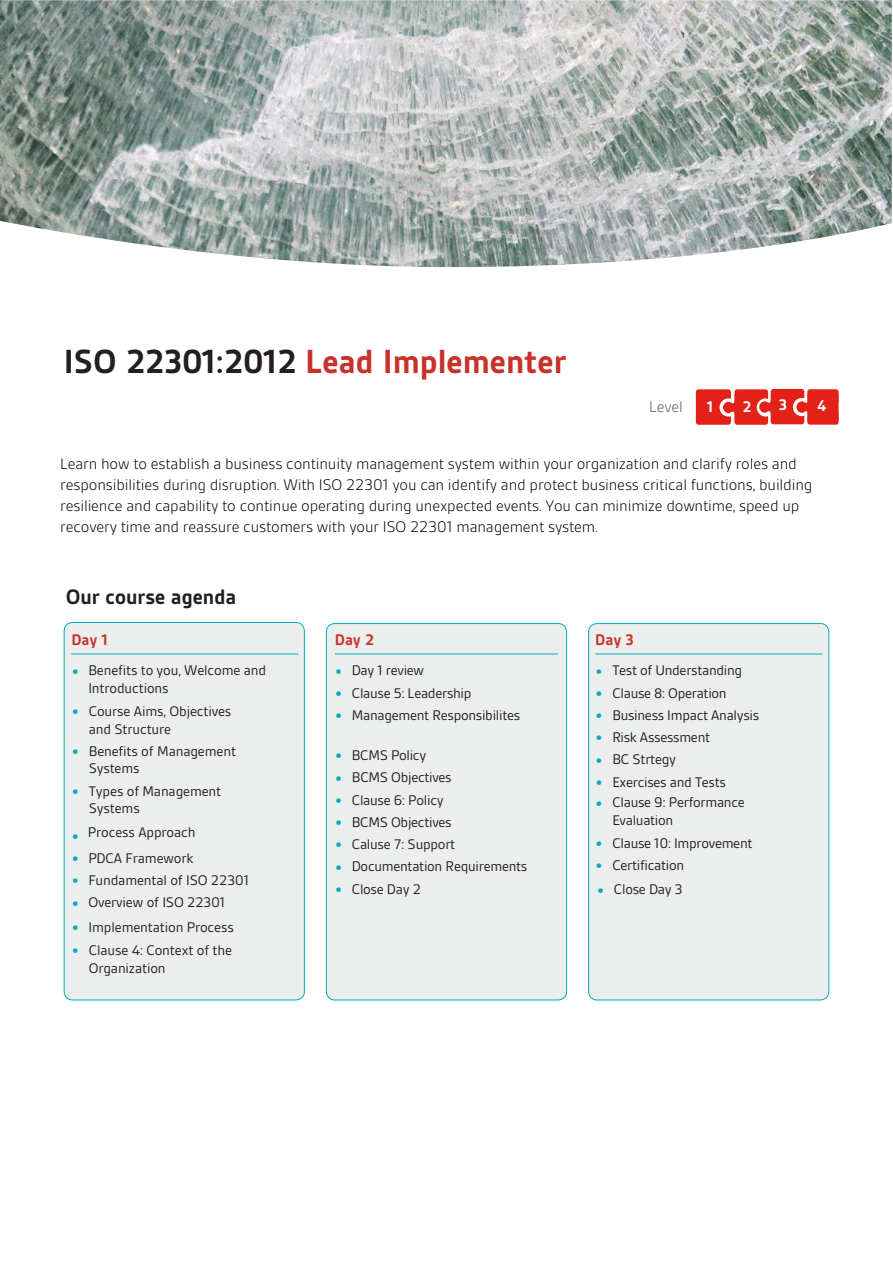
<style>
.page{position:relative;width:893px;height:1263px;background:#fff}
.page>*{position:absolute;margin:0;border:0;box-sizing:border-box;transform-origin:0 0}
.BSI_body_copy{font:700 36px "BSI Gesta";color:#c9312b}
.t1{font:700 22.5px "BSI Gesta";color:#231f20}
.t2{font:700 19.5px "BSI Gesta";color:#00acbc}
.t3{font:300 16.5px/21px "BSI Gesta";letter-spacing:-.01em;color:#000}
.t4{font:700 16.5px "BSI Gesta";color:#c9312b}
.t5{font:300 16.5px "BSI Gesta";letter-spacing:-.01em;color:#58585a}
.t6{font:700 16.5px "BSI Gesta";color:#fff}
.t7{font:15px/17.2px "BSI Gesta";letter-spacing:-.02em;color:#231f20}
.s1{color:#231f20}
.s2{font-weight:700;font-size:19.5px;color:#00acbc}
</style>
<div class="page">
<svg style="left:696px;top:389px;width:143px;height:36px"></svg>
<img style="left:0;top:0;width:892px;height:267px">
<div style="left:64px;top:622px;width:240px;height:378px;background:#eceeed;border-radius:9px"></div>
<div style="left:64px;top:622px;width:241px;height:378px;border:1px solid #00acbc;border-radius:9px"></div>
<div style="left:326px;top:623px;width:241px;height:377px;background:#eceeed;border-radius:9px"></div>
<div style="left:326px;top:623px;width:241px;height:377px;border:1px solid #00acbc;border-radius:9px"></div>
<div style="left:589px;top:623px;width:240px;height:377px;background:#eceeed;border-radius:9px"></div>
<div style="left:588px;top:623px;width:241px;height:377px;border:1px solid #00acbc;border-radius:9px"></div>
<hr style="left:71px;top:654px;width:227px;height:1px;background:#00acbc">
<hr style="left:335px;top:654px;width:223px;height:1px;background:#00acbc">
<hr style="left:595px;top:654px;width:227px;height:1px;background:#00acbc">
<p class="BSI_body_copy" style="left:64px;top:343px;width:504px"><span class="s1">ISO 22301:2012</span> Lead Implementer</p>
<p class="t5" style="left:649px;top:399px;width:35px">Level</p>
<p class="t6" style="left:707px;top:398px;width:8px">1</p>
<p class="t6" style="left:743px;top:398px;width:10px">2</p>
<p class="t6" style="left:779px;top:396px;width:10px">3</p>
<p class="t6" style="left:817px;top:397px;width:10px">4</p>
<p class="t3" style="left:60px;top:453px;width:753px">Learn how to establish a business continuity management system within your organization and clarify roles and responsibilities during disruption. With ISO 22301 you can identify and protect business critical functions, building resilience and capability to continue operating during unexpected events. You can minimize downtime, speed up recovery time and reassure customers with your ISO 22301 management system.</p>
<h2 class="t1" style="left:66px;top:585px;width:172px">Our course agenda</h2>
<p class="t4" style="left:71px;top:631px;width:38px">Day 1</p>
<p class="t7" style="left:88px;top:662px;width:179px;text-indent:-17px"><span class="s2">•</span> Benefits to you, Welcome and<br>Introductions</p>
<p class="t7" style="left:89px;top:702px;width:144px;line-height:18px;text-indent:-17px"><span class="s2">•</span> Course Aims, Objectives and Structure</p>
<p class="t7" style="left:89px;top:742px;width:149px;text-indent:-17px"><span class="s2">•</span> Benefits of Management<br>Systems</p>
<h3 class="t2" style="left:71px;top:782px;width:9px">•</h3>
<p class="t7" style="left:89px;top:783px;width:134px">Types of Management<br>Systems</p>
<p class="t7" style="left:88px;top:823px;width:109px">Process Approach</p>
<h3 class="t2" style="left:71px;top:826px;width:9px">•</h3>
<p class="t7" style="left:71px;top:849px;width:123px"><span class="s2">•</span> PDCA Framework</p>
<p class="t7" style="left:71px;top:872px;width:179px"><span class="s2">•</span> Fundamental of ISO 22301</p>
<p class="t7" style="left:71px;top:894px;width:155px"><span class="s2">•</span> Overview of ISO 22301</p>
<p class="t7" style="left:72px;top:919px;width:164px"><span class="s2">•</span> Implementation Process</p>
<p class="t7" style="left:89px;top:941px;width:145px;line-height:18px;text-indent:-17px"><span class="s2">•</span> Clause 4: Context of the<br>Organization</p>
<p class="t4" style="left:335px;top:631px;width:41px">Day 2</p>
<p class="t7" style="left:335px;top:662px;width:91px"><span class="s2">•</span> Day 1 review</p>
<p class="t7" style="left:335px;top:684px;width:138px"><span class="s2">•</span> Clause 5: Leadership</p>
<p class="t7" style="left:335px;top:706px;width:187px"><span class="s2">•</span> Management Responsibilites</p>
<p class="t7" style="left:335px;top:747px;width:93px"><span class="s2">•</span> BCMS Policy</p>
<p class="t7" style="left:335px;top:769px;width:118px"><span class="s2">•</span> BCMS Objectives</p>
<p class="t7" style="left:335px;top:791px;width:110px"><span class="s2">•</span> Clause 6: Policy</p>
<p class="t7" style="left:335px;top:813px;width:118px"><span class="s2">•</span> BCMS Objectives</p>
<p class="t7" style="left:335px;top:836px;width:122px"><span class="s2">•</span> Caluse 7: Support</p>
<p class="t7" style="left:335px;top:858px;width:194px"><span class="s2">•</span> Documentation Requirements</p>
<p class="t7" style="left:335px;top:880px;width:88px"><span class="s2">•</span> Close Day 2</p>
<p class="t4" style="left:595px;top:631px;width:40px">Day 3</p>
<p class="t7" style="left:595px;top:662px;width:148px"><span class="s2">•</span> Test of Understanding</p>
<p class="t7" style="left:595px;top:684px;width:133px"><span class="s2">•</span> Clause 8: Operation</p>
<p class="t7" style="left:595px;top:706px;width:165px"><span class="s2">•</span> Business Impact Analysis</p>
<p class="t7" style="left:595px;top:729px;width:116px"><span class="s2">•</span> Risk Assessment</p>
<p class="t7" style="left:595px;top:751px;width:82px"><span class="s2">•</span> BC Strtegy</p>
<p class="t7" style="left:595px;top:773px;width:132px"><span class="s2">•</span> Exercises and Tests</p>
<p class="t7" style="left:612px;top:794px;width:134px;text-indent:-17px"><span class="s2">•</span> Clause 9: Performance<br>Evaluation</p>
<p class="t7" style="left:595px;top:834px;width:159px"><span class="s2">•</span> Clause 10: Improvement</p>
<p class="t7" style="left:595px;top:856px;width:90px"><span class="s2">•</span> Certification</p>
<p class="t7" style="left:597px;top:881px;width:87px"><span class="s2">•</span> Close Day 3</p>
</div>
